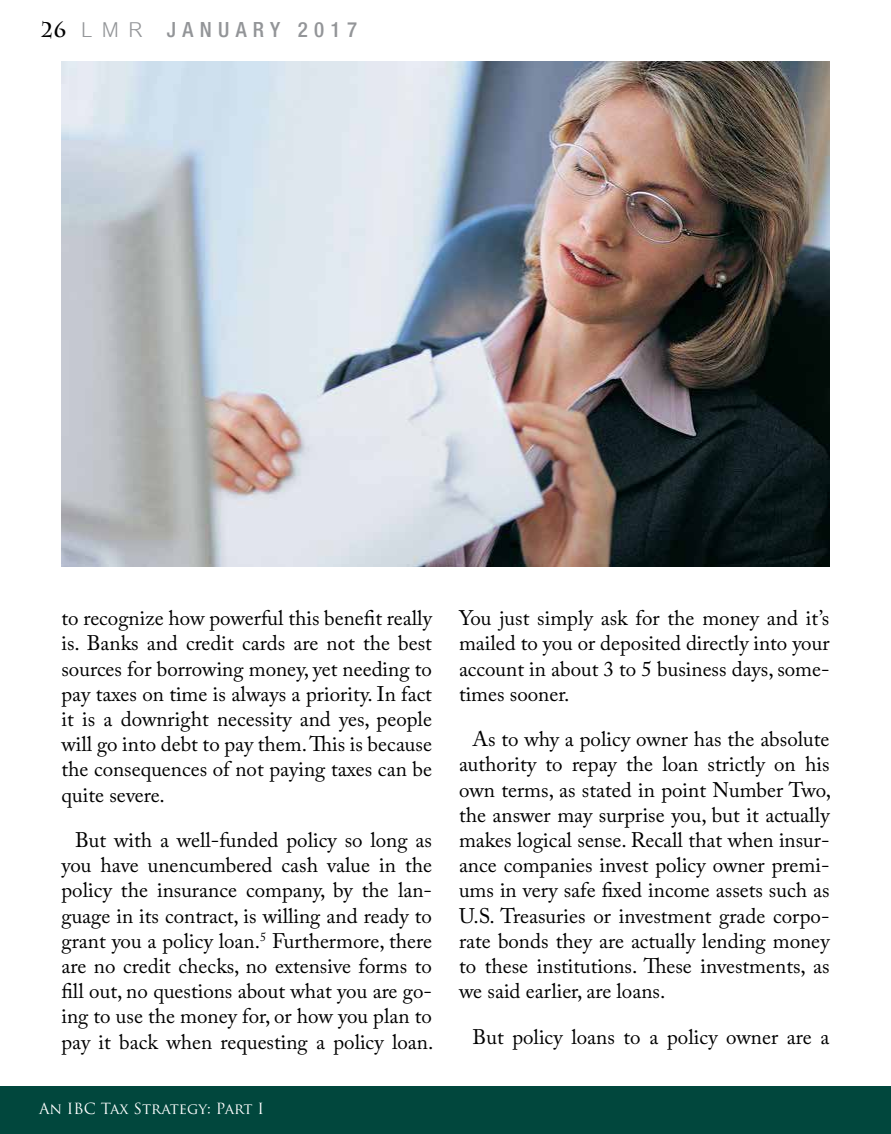
<style>
.page{position:relative;width:891px;height:1134px;background:#fff}
.page>*{position:absolute;margin:0;border:0;box-sizing:border-box;transform-origin:0 0}
.t1{font:21px/25.2px "Adobe Caslon Pro";color:#000;text-align:justify}
.t2{font:500 condensed 21px "Helvetica Neue LT Std";letter-spacing:.3em;color:#939598}
.t3{font:15px "Trajan Pro";color:#fff}
.s1{font-family:"Charlemagne Std";font-weight:700;font-stretch:normal;color:#000}
.s2{font-family:"Cordia New";font-weight:400;font-stretch:normal;font-size:31.5px}
</style>
<div class="page">
<div style="left:0;top:1086px;width:891px;height:48px;background:#01473d"></div>
<img style="left:62px;top:62px;width:767px;height:505px">
<p class="t2" style="left:41px;top:17px;width:317px"><span class="s1">26</span> <span class="s2">LMR</span> JANUARY 2017</p>
<p class="t1" style="left:62px;top:605px;width:372px">to recognize how powerful this benefit really is. Banks and credit cards are not the best sources for borrowing money, yet needing to pay taxes on time is always a priority. In fact it is a downright necessity and yes, people will go into debt to pay them. This is because the consequences of not paying taxes can be quite severe.</p>
<p class="t1" style="left:62px;top:827px;width:373px;text-align:center">But with a well-funded policy so long as you have unencumbered cash value in the policy the insurance company, by the lan&shy;guage in its contract, is willing and ready to grant you a policy loan.<sup>5</sup> Furthermore, there are no credit checks, no extensive forms to fill out, no questions about what you are go&shy;ing to use the money for, or how you plan to pay it back when requesting a policy loan.</p>
<p class="t3" style="left:39px;top:1099px;width:227px">An IBC Tax Strategy: Part I</p>
<p class="t1" style="left:459px;top:605px;width:372px">You just simply ask for the money and it’s mailed to you or deposited directly into your account in about 3 to 5 business days, some&shy;times sooner.</p>
<p class="t1" style="left:459px;top:726px;width:374px;text-indent:14px">As to why a policy owner has the absolute authority to repay the loan strictly on his own terms, as stated in point Number Two, the answer may surprise you, but it actually makes logical sense. Recall that when insur&shy;ance companies invest policy owner premi&shy;ums in very safe fixed income assets such as U.S. Treasuries or investment grade corpo&shy;rate bonds they are actually lending money to these institutions. These investments, as we said earlier, are loans.</p>
<p class="t1" style="left:473px;top:1024px;width:359px">But policy loans to a policy owner are a</p>
</div>
